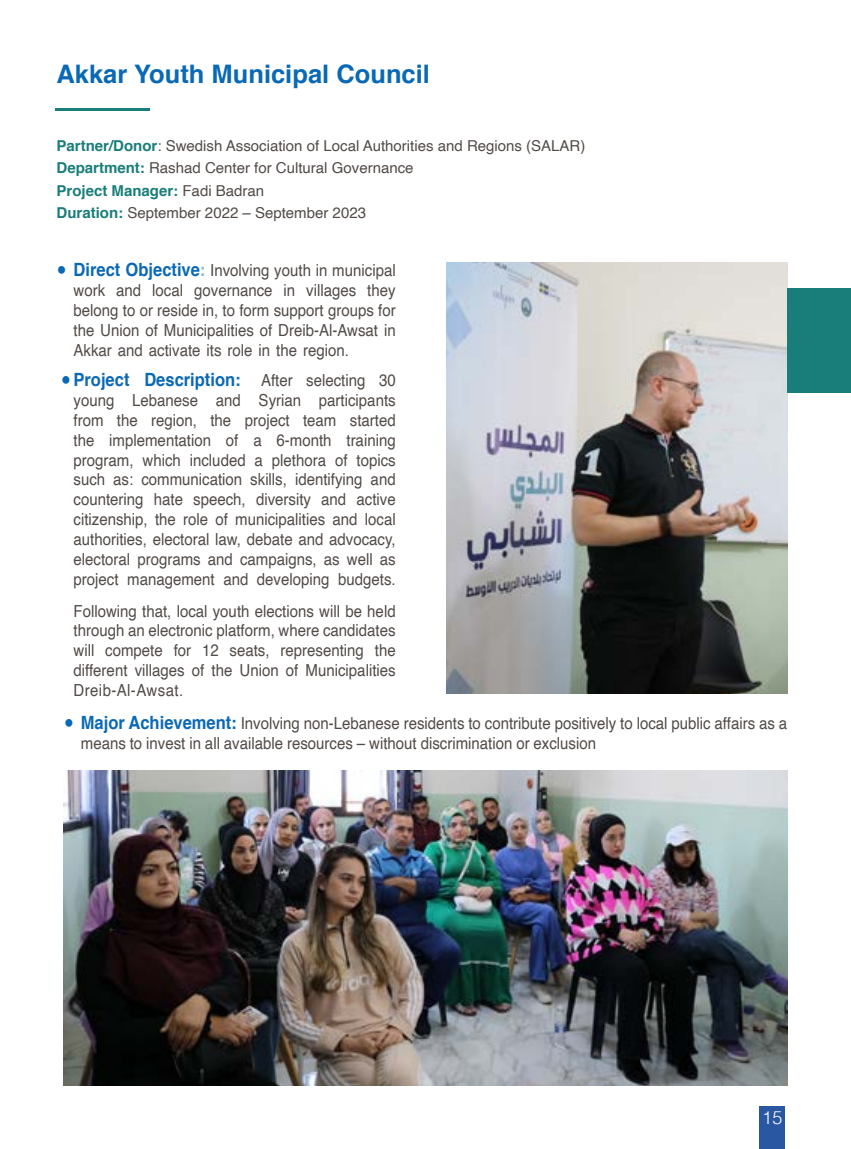
<style>
.page{position:relative;width:851px;height:1149px;background:#fff}
.page>*{position:absolute;margin:0;border:0;box-sizing:border-box;transform-origin:0 0}
.t1{font:700 25.5px "Helvetica";color:#0a69b5}
.t2{font:700 18.3px "Helvetica";color:#0a69b5;scale:.9 1}
.t3{font:300 18px "Helvetica";color:#fff}
.t4{font:16.65px/20px "Helvetica";color:#524b48;text-align:justify;scale:.9 1}
.t5{font:15px/22.5px "Helvetica";color:#524b48}
.s1{font-weight:700;color:#197e7a}
.s2{font-family:"Helvetica Neue";font-weight:300;font-size:18.3px;color:#0a69b5}
.s3{font-weight:700;font-size:18.3px;color:#0a69b5}
.s4{font-weight:700;font-size:18.3px;color:#85b4da}
.s5{font-family:"Helvetica Neue";font-weight:300}
.s6{font-weight:400;font-size:16.65px;color:#524b48}
</style>
<div class="page">
<img style="left:446px;top:263px;width:341px;height:430px">
<img style="left:64px;top:770px;width:723px;height:314px">
<hr style="left:55px;top:108px;width:94px;height:3px;background:#197e7a">
<div style="left:787px;top:288px;width:63px;height:104px;background:#197e7a"></div>
<div style="left:759px;top:1106px;width:25px;height:42px;background:#2957a2"></div>
<h1 class="t1" style="left:56px;top:53px;width:375px">Akkar Youth Municipal Council</h1>
<p class="t5" style="left:56px;top:134px;width:530px"><span class="s1">Partner/Donor</span>: Swedish Association of Local Authorities and Regions (SALAR)<br><span class="s1">Department:</span> Rashad Center for Cultural Governance<br><span class="s1">Project Manager:</span> Fadi Badran<br><span class="s1">Duration:</span> September 2022 – September 2023</p>
<p class="t4" style="left:73px;top:261px;width:359px;text-indent:-17px"><span class="s2">●</span> <span class="s3">Direct Objective</span><span class="s4">:</span> Involving youth in municipal work and local governance in villages they belong to or reside in, to form support groups for the Union of Municipalities of Dreib-Al-Awsat in Akkar and activate its role in the region.</p>
<p class="t2" style="left:61px;top:364px;width:373px"><span class="s5">●</span>Project Description: <span class="s6">After selecting 30</span></p>
<p class="t4" style="left:74px;top:390px;width:359px">young Lebanese and Syrian participants from the region, the project team started the implementation of a 6-month training program, which included a plethora of topics such as: communication skills, identifying and countering hate speech, diversity and active citizenship, the role of municipalities and local authorities, electoral law, debate and advocacy, electoral programs and campaigns, as well as project management and developing budgets.</p>
<p class="t4" style="left:73px;top:601px;width:359px">Following that, local youth elections will be held through an electronic platform, where candidates will compete for 12 seats, representing the different villages of the Union of Municipalities Dreib-Al-Awsat.</p>
<p class="t4" style="left:81px;top:713px;width:786px;text-indent:-17px"><span class="s2">●</span> <span class="s3">Major Achievement:</span> Involving non-Lebanese residents to contribute positively to local public affairs as a means to invest in all available resources – without discrimination or exclusion</p>
<p class="t3" style="left:762px;top:1101px;width:22px">15</p>
</div>
